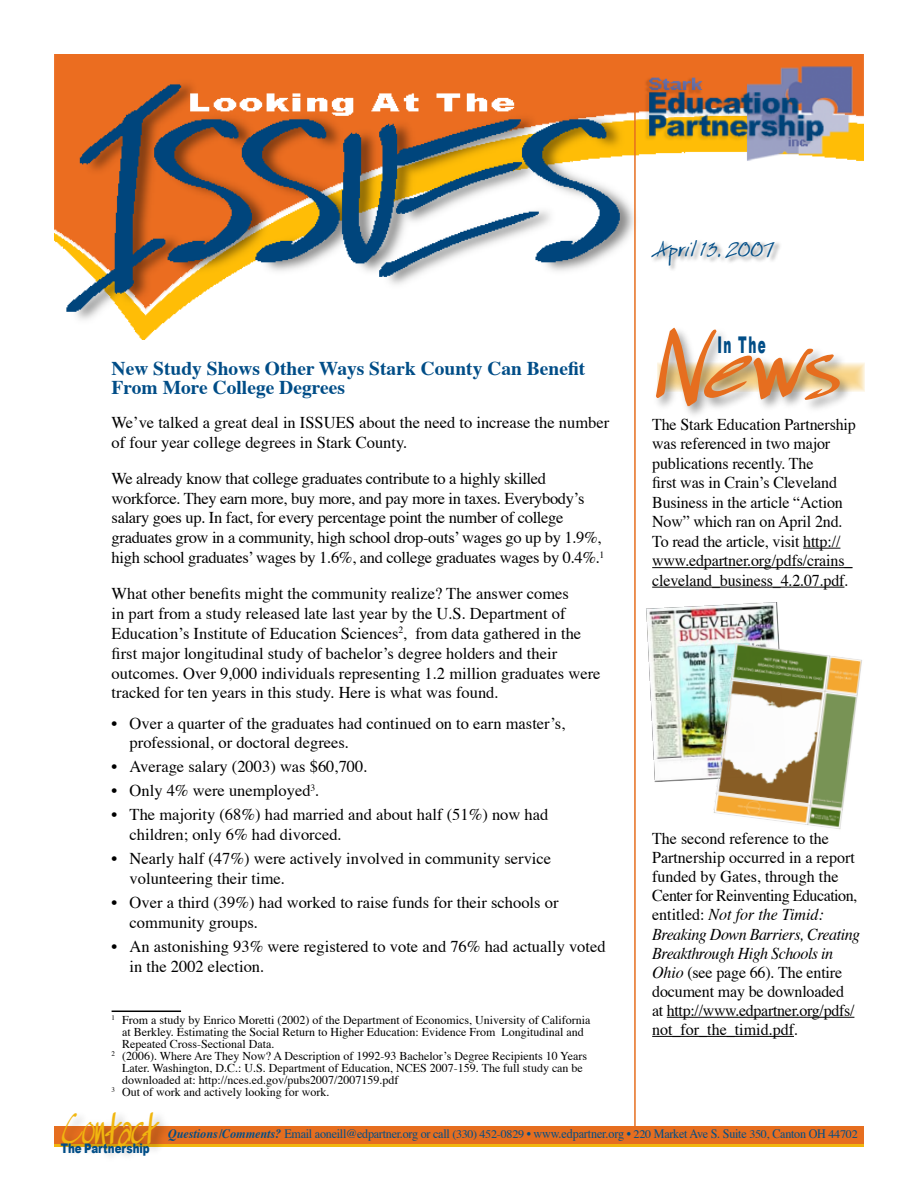
<style>
.page{position:relative;width:918px;height:1188px;background:#fff}
.page>*{position:absolute;margin:0;border:0;box-sizing:border-box;transform-origin:0 0}
.t1{font:126px "Especial Kay";color:#e66e1f}
.t2{font:61.5px "Especial Kay";letter-spacing:-.03em;color:#f1b60f;scale:.73 1}
.t3{font:27px "Especial Kay";color:#004d87}
.t4{font:900 23.1px "Arial";color:#004d87;scale:.52 1}
.t5{font:700 19.5px/19.8px "Times";color:#004d87}
.t6{font:16.5px/19.8px "Times";color:#000}
.t7{font:16.5px/19.8px "Times";letter-spacing:-.02em;color:#000}
.t8{font:900 13.2px "Arial";color:#004d87;scale:.78 1}
.t9{font:12.75px "Times";letter-spacing:-.02em;color:#004d87;scale:.95 1}
.t10{font:12px "Times";color:#000}
.s1{font-style:italic}
.s2{font-weight:700;font-style:italic}
.s3{font-size:11.55px}
.s4{font-size:13.2px}
</style>
<div class="page">
<img style="left:54px;top:54px;width:810px;height:286px">
<hr style="left:634px;top:110px;width:2px;height:1023px;background:#e66e1f">
<div style="left:650px;top:239px;width:132px;height:33px;background:#000;opacity:.52"></div>
<div style="left:54px;top:1126px;width:810px;height:20px;background:#e66e1f"></div>
<hr style="left:54px;top:1144px;width:810px;height:3px;background:#f1b60f">
<div style="left:58px;top:1109px;width:115px;height:55px;background:#000;opacity:.38"></div>
<hr style="left:803px;top:548px;width:37px;height:1px;background:#000">
<hr style="left:652px;top:567px;width:200px;height:1px;background:#000">
<hr style="left:652px;top:587px;width:192px;height:1px;background:#000">
<hr style="left:667px;top:1017px;width:187px;height:1px;background:#000">
<hr style="left:652px;top:1036px;width:142px;height:1px;background:#000">
<hr style="left:112px;top:1011px;width:69px;height:1px;background:#000">
<img style="left:646px;top:602px;width:134px;height:180px">
<img style="left:713px;top:643px;width:149px;height:186px">
<svg style="left:854px;top:363px;width:11px;height:29px"></svg>
<div style="left:652px;top:324px;width:202px;height:96px;background:#000;opacity:.38"></div>
<p class="t5" style="left:112px;top:356px;width:475px">New Study Shows Other Ways Stark County Can Benefit<br>From More College Degrees</p>
<p class="t6" style="left:112px;top:411px;width:499px">We’ve talked a great deal in ISSUES about the need to increase the number of four year college degrees in Stark County.</p>
<p class="t7" style="left:112px;top:467px;width:494px">We already know that college graduates contribute to a highly skilled workforce. They earn more, buy more, and pay more in taxes. Everybody’s salary goes up. In fact, for every percentage point the number of college graduates grow in a community, high school drop-outs’ wages go up by 1.9%, high school graduates’ wages by 1.6%, and college graduates wages by 0.4%.<sup>1</sup></p>
<p class="t6" style="left:112px;top:582px;width:490px">What other benefits might the community realize? The answer comes<br>in part from a study released late last year by the U.S. Department of Education’s Institute of Education Sciences<sup>2</sup>, from data gathered in the first major longitudinal study of bachelor’s degree holders and their outcomes. Over 9,000 individuals representing 1.2 million graduates were tracked for ten years in this study. Here is what was found.</p>
<p class="t6" style="left:130px;top:712px;width:437px;text-indent:-18px">• Over a quarter of the graduates had continued on to earn master’s, professional, or doctoral degrees.</p>
<p class="t6" style="left:112px;top:756px;width:257px">• Average salary (2003) was $60,700.</p>
<p class="t6" style="left:112px;top:780px;width:209px">• Only 4% were unemployed<sup>3</sup>.</p>
<p class="t6" style="left:130px;top:804px;width:420px;text-indent:-18px">• The majority (68%) had married and about half (51%) now had children; only 6% had divorced.</p>
<p class="t6" style="left:130px;top:847px;width:423px;text-indent:-18px">• Nearly half (47%) were actively involved in community service volunteering their time.</p>
<p class="t6" style="left:130px;top:891px;width:430px;text-indent:-18px">• Over a third (39%) had worked to raise funds for their schools or community groups.</p>
<p class="t6" style="left:130px;top:935px;width:478px;text-indent:-18px">• An astonishing 93% were registered to vote and 76% had actually voted in the 2002 election.</p>
<p class="t10" style="left:112px;top:1009px;width:480px"><sup>1</sup> From a study by Enrico Moretti (2002) of the Department of Economics, University of California</p>
<p class="t10" style="left:122px;top:1021px;width:463px">at Berkley. Estimating the Social Return to Higher Education: Evidence From Longitudinal and</p>
<p class="t10" style="left:122px;top:1033px;width:154px">Repeated Cross-Sectional Data.</p>
<p class="t10" style="left:112px;top:1045px;width:477px"><sup>2</sup> (2006). Where Are They Now? A Description of 1992-93 Bachelor’s Degree Recipients 10 Years</p>
<p class="t10" style="left:122px;top:1057px;width:462px">Later. Washington, D.C.: U.S. Department of Education, NCES 2007-159. The full study can be</p>
<p class="t10" style="left:122px;top:1069px;width:278px">downloaded at: http://nces.ed.gov/pubs2007/2007159.pdf</p>
<p class="t10" style="left:112px;top:1081px;width:219px"><sup>3</sup> Out of work and actively looking for work.</p>
<h3 class="t3" style="left:657px;top:238px;width:119px">April 13, 2007</h3>
<h1 class="t1" style="left:655px;top:313px;width:189px">News</h1>
<h3 class="t4" style="left:718px;top:331px;width:94px">In The</h3>
<p class="t6" style="left:652px;top:413px;width:205px">The Stark Education Partnership was referenced in two major publications recently. The<br>first was in Crain’s Cleveland<br>Business in the article “Action<br>Now” which ran on April 2nd.<br>To read the article, visit http:// www.edpartner.org/pdfs/crains_ cleveland_business_4.2.07.pdf.</p>
<p class="t6" style="left:652px;top:827px;width:210px;line-height:19.2px">The second reference to the<br>Partnership occurred in a report funded by Gates, through the<br>Center for Reinventing Education, entitled: <span class="s1">Not for the Timid:<br>Breaking Down Barriers, Creating<br>Breakthrough High Schools in<br>Ohio</span> (see page 66)<span class="s1">.</span> The entire document may be downloaded<br>at http://www.edpartner.org/pdfs/ not_for_the_timid.pdf.</p>
<h2 class="t2" style="left:62px;top:1102px;width:133px">Contact</h2>
<p class="t8" style="left:61px;top:1141px;width:115px">The Partnership</p>
<p class="t9" style="left:168px;top:1122px;width:728px"><span class="s2">Questions /Comments?</span> Email aoneill@edpartner.org or call <span class="s3">(330) 452-0829</span> • <span class="s4">www.edpartner.org</span> • <span class="s3">220</span> Market Ave S. Suite <span class="s3">350</span>, Canton OH <span class="s3">44702</span></p>
</div>
